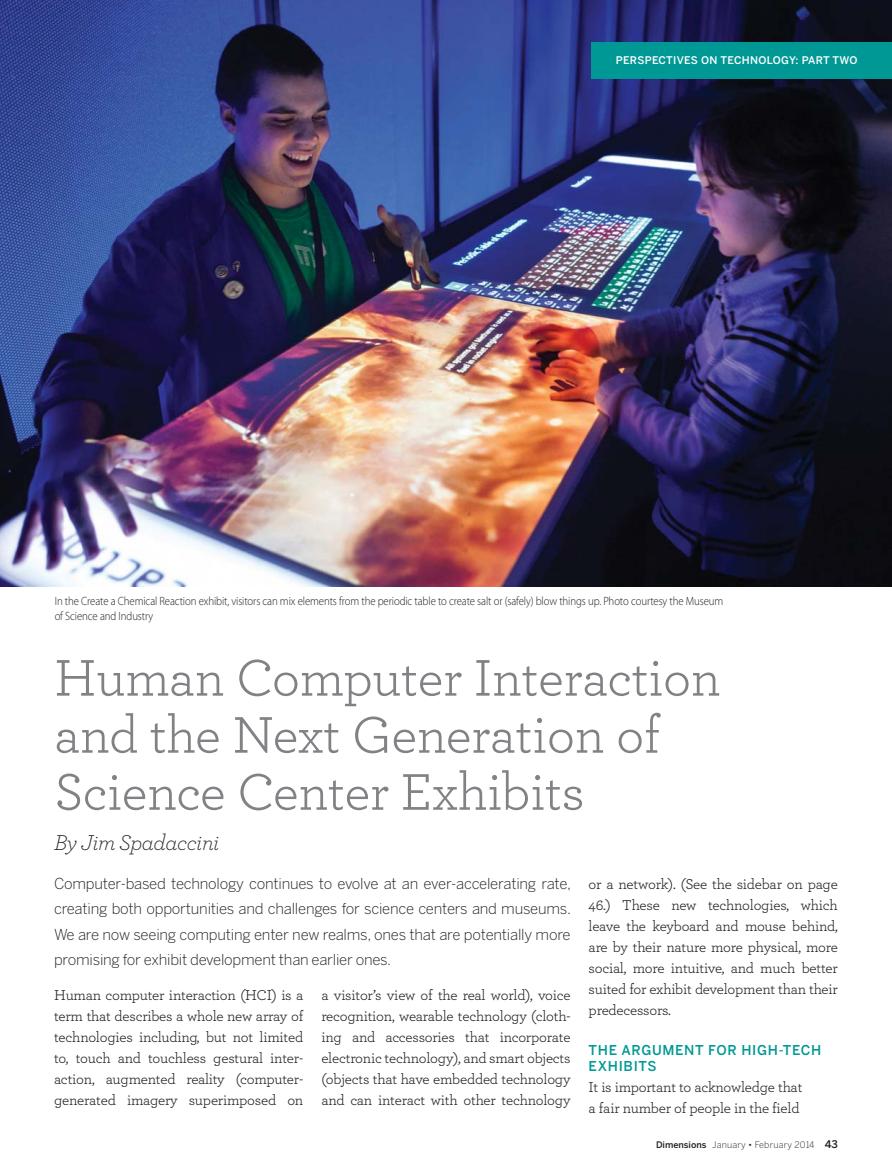
<style>
.page{position:relative;width:892px;height:1175px;background:#fff}
.page>*{position:absolute;margin:0;border:0;box-sizing:border-box;transform-origin:0 0}
.t1{font:54px/57px "Archer";letter-spacing:-.01em;color:#808285}
.t2{font:italic 300 22.5px "Archer";letter-spacing:-.02em;color:#231f20}
.t3{font:15px/21px "Archer";letter-spacing:-.015em;color:#231f20;text-align:justify}
.t4{font:300 15px/25.5px "Benton Sans";letter-spacing:-.015em;color:#231f20;text-align:justify}
.t5{font:500 13.5px/16.2px "Benton Sans";letter-spacing:.05em;color:#009895}
.t6{font:300 12px/15px "Myriad Pro";letter-spacing:-.01em;color:#231f20;scale:.9 1}
.t7{font:500 10.5px "Benton Sans";letter-spacing:.03em;color:#fff}
.t8{font:300 9px "Benton Sans";letter-spacing:.02em;color:#231f20}
.s1{font-weight:500}
.s2{font-weight:500;font-size:10.5px}
</style>
<div class="page">
<img style="left:0;top:0;width:891px;height:587px">
<div style="left:591px;top:43px;width:300px;height:36px;background:#009895"></div>
<p class="t7" style="left:615px;top:56px;width:243px">PERSPECTIVES ON TECHNOLOGY: PART TWO</p>
<p class="t6" style="left:55px;top:594px;width:744px">In the Create a Chemical Reaction exhibit, visitors can mix elements from the periodic table to create salt or (safely) blow things up. Photo courtesy the Museum of Science and Industry</p>
<h1 class="t1" style="left:54px;top:653px;width:668px">Human Computer Interaction and the Next Generation of<br>Science Center Exhibits</h1>
<h2 class="t2" style="left:54px;top:829px;width:167px">By Jim Spadaccini</h2>
<p class="t4" style="left:54px;top:872px;width:518px">Computer-based technology continues to evolve at an ever-accelerating rate, creating both opportunities and challenges for science centers and museums.<br>We are now seeing computing enter new realms, ones that are potentially more promising for exhibit development than earlier ones.</p>
<p class="t3" style="left:54px;top:985px;width:251px">Human computer interaction (HCI) is a term that describes a whole new array of technologies including, but not limited to, touch and touchless gestural inter&shy;action, augmented reality (computer&shy;generated imagery superimposed on</p>
<p class="t3" style="left:321px;top:985px;width:251px">a visitor’s view of the real world), voice recognition, wearable technology (cloth&shy;ing and accessories that incorporate electronic technology), and smart objects (objects that have embedded technology and can interact with other technology</p>
<p class="t3" style="left:588px;top:874px;width:251px">or a network). (See the sidebar on page 46.) These new technologies, which leave the keyboard and mouse behind, are by their nature more physical, more social, more intuitive, and much better suited for exhibit development than their predecessors.</p>
<p class="t5" style="left:588px;top:1043px;width:234px">THE ARGUMENT FOR HIGH-TECH<br>EXHIBITS</p>
<p class="t3" style="left:588px;top:1077px;width:215px">It is important to acknowledge that a fair number of people in the field</p>
<p class="t8" style="left:655px;top:1141px;width:183px"><span class="s1">Dimensions</span> January • February 2014 <span class="s2">43</span></p>
</div>
